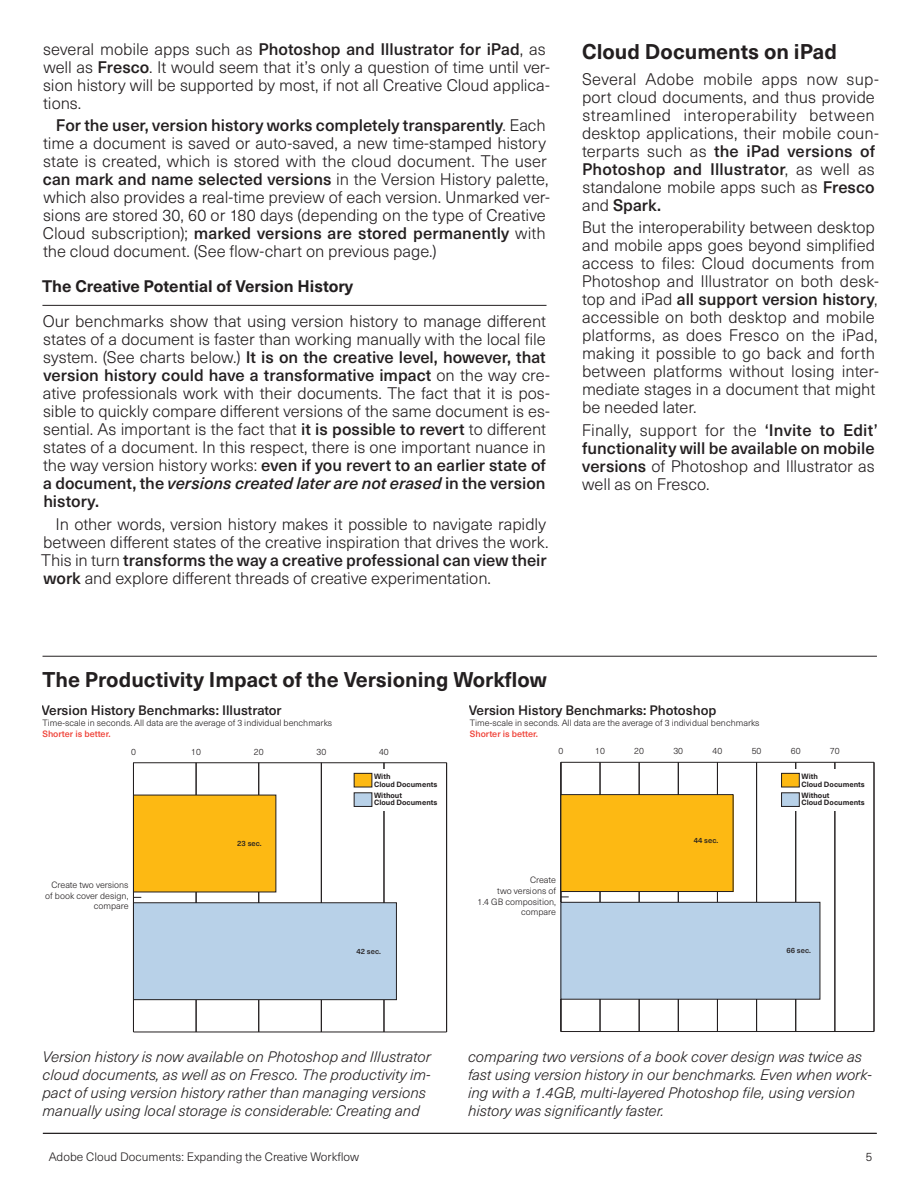
<style>
.page{position:relative;width:918px;height:1188px;background:#fff}
.page>*{position:absolute;margin:0;border:0;box-sizing:border-box;transform-origin:0 0}
.Sidebar_New{font:700 21px "Neue Haas Unica W1 G";color:#231f20}
.Text_II_-_first{font:300 16.5px/18px "Neue Haas Unica W1 G";letter-spacing:-.005em;color:#231f20}
.Sidebar_First{font:300 16.5px/18px "Neue Haas Unica W1 G";letter-spacing:.005em;color:#231f20}
.Text_II{font:300 16.5px/18px "Neue Haas Unica W1 G";letter-spacing:-.005em;color:#231f20}
.Subtitle_rule{font:700 16.5px "Neue Haas Unica W1 G";color:#231f20}
.t1{font:italic 300 15px/18px "Neue Haas Unica W1 G";color:#231f20}
.t2{font:500 13.5px "Neue Haas Unica W1 G";color:#231f20}
.t3{font:300 12px "Neue Haas Unica W1 G";color:#231f20}
.t4{font:300 9px/10.8px "Neue Haas Unica W1 G";color:#231f20;text-align:right}
.t5{font:700 7.5px/7.5px "Neue Haas Unica W1 G";color:#231f20}
.t6{font:500 7.5px "Neue Haas Unica W1 G";letter-spacing:.005em;color:#231f20}
.s1{font-weight:500}
.s2{font-weight:500;font-style:italic}
.s3{font-weight:500;color:#ef4137}
</style>
<div class="page">
<hr style="left:133px;top:1032px;width:314px;height:1px;background:#231f20">
<hr style="left:133px;top:762px;width:314px;height:1px;background:#231f20">
<hr style="left:196px;top:763px;width:1px;height:269px;background:#231f20">
<hr style="left:258px;top:763px;width:1px;height:269px;background:#231f20">
<hr style="left:321px;top:763px;width:1px;height:269px;background:#231f20">
<hr style="left:384px;top:763px;width:1px;height:269px;background:#231f20">
<hr style="left:446px;top:763px;width:1px;height:269px;background:#231f20">
<hr style="left:133px;top:763px;width:1px;height:269px;background:#231f20">
<div style="left:133px;top:903px;width:263px;height:97px;background:#b8d1e8"></div>
<div style="left:133px;top:903px;width:264px;height:97px;border:1px solid #231f20"></div>
<div style="left:133px;top:795px;width:143px;height:97px;background:#fdb913"></div>
<div style="left:350px;top:769px;width:65px;height:42px;background:#fff"></div>
<div style="left:354px;top:773px;width:18px;height:14px;background:#fdb913"></div>
<div style="left:354px;top:773px;width:18px;height:14px;border:1px solid #231f20"></div>
<div style="left:354px;top:793px;width:18px;height:13px;background:#b8d1e8"></div>
<div style="left:354px;top:793px;width:18px;height:14px;border:1px solid #231f20"></div>
<hr style="left:561px;top:1031px;width:313px;height:1px;background:#231f20">
<hr style="left:561px;top:762px;width:313px;height:1px;background:#231f20">
<hr style="left:600px;top:762px;width:1px;height:270px;background:#231f20">
<hr style="left:639px;top:762px;width:1px;height:270px;background:#231f20">
<hr style="left:678px;top:762px;width:1px;height:270px;background:#231f20">
<hr style="left:717px;top:762px;width:1px;height:270px;background:#231f20">
<hr style="left:756px;top:762px;width:1px;height:270px;background:#231f20">
<hr style="left:795px;top:762px;width:1px;height:270px;background:#231f20">
<hr style="left:835px;top:762px;width:1px;height:270px;background:#231f20">
<hr style="left:874px;top:762px;width:1px;height:270px;background:#231f20">
<hr style="left:561px;top:762px;width:1px;height:270px;background:#231f20">
<div style="left:561px;top:902px;width:259px;height:97px;background:#b8d1e8"></div>
<div style="left:561px;top:902px;width:259px;height:97px;border:1px solid #231f20"></div>
<div style="left:561px;top:795px;width:172px;height:97px;background:#fdb913"></div>
<div style="left:561px;top:794px;width:172px;height:98px;border:1px solid #231f20"></div>
<div style="left:777px;top:769px;width:65px;height:42px;background:#fff"></div>
<div style="left:782px;top:773px;width:17px;height:14px;background:#fdb913"></div>
<div style="left:781px;top:773px;width:18px;height:14px;border:1px solid #231f20"></div>
<div style="left:782px;top:793px;width:17px;height:13px;background:#b8d1e8"></div>
<div style="left:781px;top:793px;width:18px;height:14px;border:1px solid #231f20"></div>
<hr style="left:43px;top:656px;width:834px;height:1px;background:#231f20">
<hr style="left:42px;top:305px;width:505px;height:1px;background:#231f20">
<hr style="left:43px;top:1133px;width:834px;height:1px;background:#231f20">
<p class="Text_II_-_first" style="left:43px;top:39px;width:508px">several mobile apps such as <span class="s1">Photoshop and Illustrator for iPad</span>, as well as <span class="s1">Fresco</span>. It would seem that it’s only a question of time until ver&shy;sion history will be supported by most, if not all Creative Cloud applica&shy;tions.</p>
<p class="Text_II" style="left:43px;top:116px;width:509px;text-indent:13px"><span class="s1">For the user, version history works completely transparently</span>. Each time a document is saved or auto-saved, a new time-stamped history state is created, which is stored with the cloud document. The user <span class="s1">can mark and name selected versions</span> in the Version History palette, which also provides a real-time preview of each version. Unmarked ver&shy;sions are stored 30, 60 or 180 days (depending on the type of Creative Cloud subscription); <span class="s1">marked versions are stored permanently</span> with the cloud document. (See flow-chart on previous page.)</p>
<p class="Subtitle_rule" style="left:42px;top:274px;width:313px">The Creative Potential of Version History</p>
<p class="Text_II_-_first" style="left:43px;top:312px;width:509px">Our benchmarks show that using version history to manage different states of a document is faster than working manually with the local file system. (See charts below.) <span class="s1">It is on the creative level, however, that version history could have a transformative impact</span> on the way cre&shy;ative professionals work with their documents. The fact that it is pos&shy;sible to quickly compare different versions of the same document is es&shy;sential. As important is the fact that <span class="s1">it is possible to revert</span> to different states of a document. In this respect, there is one important nuance in the way version history works: <span class="s1">even if you revert to an earlier state of a document, the</span> <span class="s2">versions created later are not erased</span> <span class="s1">in the version history.</span></p>
<p class="Text_II" style="left:41px;top:514px;width:509px;text-indent:14px">In other words, version history makes it possible to navigate rapidly between different states of the creative inspiration that drives the work.<br>This in turn <span class="s1">transforms the way a creative professional can view their work</span> and explore different threads of creative experimentation.</p>
<p class="Sidebar_New" style="left:582px;top:35px;width:256px">Cloud Documents on iPad</p>
<p class="Sidebar_First" style="left:582px;top:69px;width:298px">Several Adobe mobile apps now sup&shy;port cloud documents, and thus provide streamlined interoperability between desktop applications, their mobile coun&shy;terparts such as <span class="s1">the iPad versions of Photoshop and Illustrator</span>, as well as standalone mobile apps such as <span class="s1">Fresco </span>and <span class="s1">Spark.</span></p>
<p class="Sidebar_First" style="left:582px;top:218px;width:299px">But the interoperability between desktop and mobile apps goes beyond simplified access to files: Cloud documents from Photoshop and Illustrator on both desk&shy;top and iPad <span class="s1">all support version history</span>, accessible on both desktop and mobile platforms, as does Fresco on the iPad, making it possible to go back and forth between platforms without losing inter&shy;mediate stages in a document that might be needed later.</p>
<p class="Sidebar_First" style="left:582px;top:420px;width:298px">Finally, support for the <span class="s1">‘Invite to Edit’ functionality will be available on mobile versions</span> of Photoshop and Illustrator as well as on Fresco.</p>
<p class="Sidebar_New" style="left:43px;top:664px;width:506px">The Productivity Impact of the Versioning Workflow</p>
<p class="t2" style="left:41px;top:700px;width:242px">Version History Benchmarks: Illustrator</p>
<p class="t4" style="left:131px;top:746px;width:6px">0</p>
<p class="t4" style="left:191px;top:746px;width:11px">10</p>
<p class="t4" style="left:254px;top:746px;width:11px">20</p>
<p class="t4" style="left:316px;top:746px;width:11px">30</p>
<p class="t4" style="left:379px;top:746px;width:11px">40</p>
<p class="t4" style="left:42px;top:717px;width:291px;text-align:left">Time-scale in seconds. All data are the average of 3 individual benchmarks<br><span class="s3">Shorter is better.</span></p>
<p class="t2" style="left:469px;top:700px;width:249px">Version History Benchmarks: Photoshop</p>
<p class="t4" style="left:558px;top:745px;width:6px">0</p>
<p class="t4" style="left:595px;top:745px;width:11px">10</p>
<p class="t4" style="left:634px;top:745px;width:11px">20</p>
<p class="t4" style="left:673px;top:745px;width:11px">30</p>
<p class="t4" style="left:713px;top:745px;width:11px">40</p>
<p class="t4" style="left:752px;top:745px;width:11px">50</p>
<p class="t4" style="left:791px;top:745px;width:11px">60</p>
<p class="t4" style="left:830px;top:745px;width:11px">70</p>
<p class="t4" style="left:470px;top:717px;width:291px;text-align:left">Time-scale in seconds. All data are the average of 3 individual benchmarks<br><span class="s3">Shorter is better.</span></p>
<p class="t5" style="left:374px;top:772px;width:65px">With<br>Cloud Documents</p>
<p class="t5" style="left:374px;top:791px;width:65px">Without<br>Cloud Documents</p>
<p class="t5" style="left:802px;top:772px;width:65px">With<br>Cloud Documents</p>
<p class="t5" style="left:802px;top:791px;width:65px">Without<br>Cloud Documents</p>
<p class="t6" style="left:237px;top:838px;width:26px">23 sec.</p>
<p class="t6" style="left:694px;top:835px;width:26px">44 sec.</p>
<p class="t4" style="left:45px;top:879px;width:85px">Create two versions of book cover design, compare</p>
<p class="t4" style="left:478px;top:874px;width:80px">Create<br>two versions of<br>1.4 GB composition, compare</p>
<p class="t6" style="left:357px;top:945px;width:26px">42 sec.</p>
<p class="t6" style="left:786px;top:944px;width:26px">66 sec.</p>
<p class="t1" style="left:43px;top:1047px;width:390px">Version history is now available on Photoshop and Illustrator cloud documents, as well as on Fresco. The productivity im&shy;pact of using version history rather than managing versions manually using local storage is considerable: Creating and</p>
<p class="t1" style="left:468px;top:1047px;width:405px">comparing two versions of a book cover design was twice as fast using version history in our benchmarks. Even when work&shy;ing with a 1.4GB, multi-layered Photoshop file, using version history was significantly faster.</p>
<p class="t3" style="left:49px;top:1148px;width:312px">Adobe Cloud Documents: Expanding the Creative Workflow</p>
<p class="t3" style="left:866px;top:1148px;width:8px">5</p>
</div>
